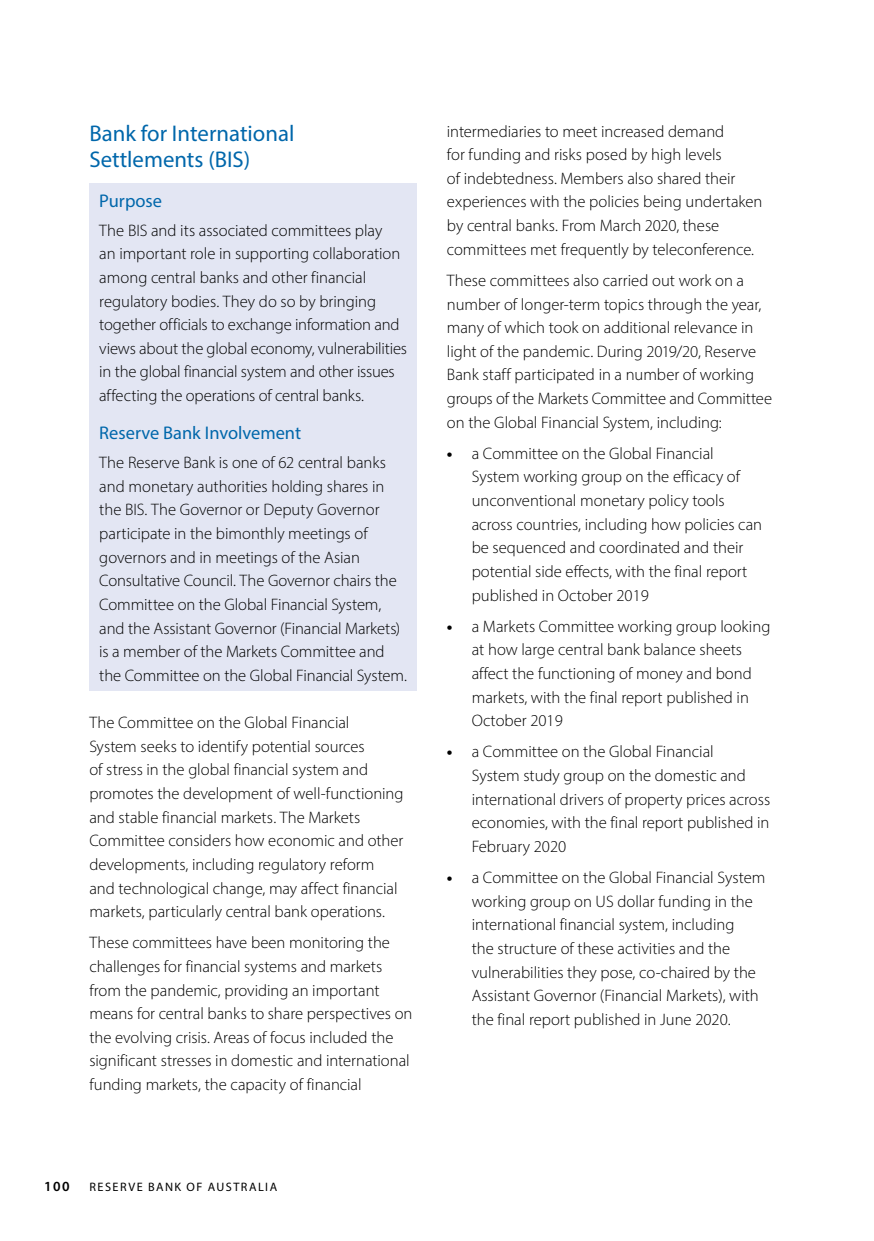
<style>
.page{position:relative;width:874px;height:1241px;background:#fff}
.page>*{position:absolute;margin:0;border:0;box-sizing:border-box;transform-origin:0 0}
.t1{font:22.75px/26.2px "Myriad Pro";color:#0067ab}
.t2{font:18.38px "Myriad Pro";color:#0067ab}
.t3{font:300 16.62px/23.6px "Myriad Pro";color:#000}
.t4{font:600 14px "Myriad Pro";color:#000}
.t5{font:12.25px "Myriad Pro";letter-spacing:.12em;color:#000}
.s1{font-weight:700}
</style>
<div class="page">
<div style="left:89px;top:183px;width:328px;height:507px;background:#e3e6f3"></div>
<h1 class="t1" style="left:89px;top:120px;width:206px">Bank for International<br>Settlements (BIS)</h1>
<p class="t2" style="left:99px;top:189px;width:64px">Purpose</p>
<p class="t3" style="left:99px;top:218px;width:309px">The BIS and its associated committees play<br>an important role in supporting collaboration among central banks and other financial regulatory bodies. They do so by bringing together officials to exchange information and views about the global economy, vulnerabilities in the global financial system and other issues affecting the operations of central banks.</p>
<p class="t2" style="left:99px;top:422px;width:203px">Reserve Bank Involvement</p>
<p class="t3" style="left:99px;top:450px;width:309px">The Reserve Bank is one of 62 central banks and monetary authorities holding shares in the BIS. The Governor or Deputy Governor participate in the bimonthly meetings of governors and in meetings of the Asian Consultative Council. The Governor chairs the Committee on the Global Financial System, and the Assistant Governor (Financial Markets) is a member of the Markets Committee and the Committee on the Global Financial System.</p>
<p class="t3" style="left:89px;top:710px;width:315px">The Committee on the Global Financial<br>System seeks to identify potential sources<br>of stress in the global financial system and promotes the development of well-functioning and stable financial markets. The Markets Committee considers how economic and other developments, including regulatory reform and technological change, may affect financial markets, particularly central bank operations.</p>
<p class="t3" style="left:89px;top:930px;width:324px">These committees have been monitoring the challenges for financial systems and markets from the pandemic, providing an important means for central banks to share perspectives on the evolving crisis. Areas of focus included the significant stresses in domestic and international funding markets, the capacity of financial</p>
<p class="t4" style="left:44px;top:1177px;width:27px">100</p>
<p class="t5" style="left:89px;top:1179px;width:189px">RESERVE BANK OF AUSTRALIA</p>
<p class="t3" style="left:446px;top:119px;width:317px">intermediaries to meet increased demand<br>for funding and risks posed by high levels<br>of indebtedness. Members also shared their experiences with the policies being undertaken by central banks. From March 2020, these committees met frequently by teleconference.</p>
<p class="t3" style="left:446px;top:268px;width:326px">These committees also carried out work on a number of longer-term topics through the year, many of which took on additional relevance in light of the pandemic. During 2019/20, Reserve Bank staff participated in a number of working groups of the Markets Committee and Committee on the Global Financial System, including:</p>
<p class="t3" style="left:471px;top:441px;width:292px;text-indent:-25px"><span class="s1">•</span> a Committee on the Global Financial System working group on the efficacy of unconventional monetary policy tools across countries, including how policies can be sequenced and coordinated and their potential side effects, with the final report published in October 2019</p>
<p class="t3" style="left:471px;top:614px;width:300px;text-indent:-25px"><span class="s1">•</span> a Markets Committee working group looking at how large central bank balance sheets affect the functioning of money and bond markets, with the final report published in October 2019</p>
<p class="t3" style="left:471px;top:739px;width:300px;text-indent:-25px"><span class="s1">•</span> a Committee on the Global Financial<br>System study group on the domestic and international drivers of property prices across economies, with the final report published in February 2020</p>
<p class="t3" style="left:471px;top:865px;width:295px;text-indent:-25px"><span class="s1">•</span> a Committee on the Global Financial System working group on US dollar funding in the international financial system, including<br>the structure of these activities and the vulnerabilities they pose, co-chaired by the Assistant Governor (Financial Markets), with the final report published in June 2020.</p>
</div>
